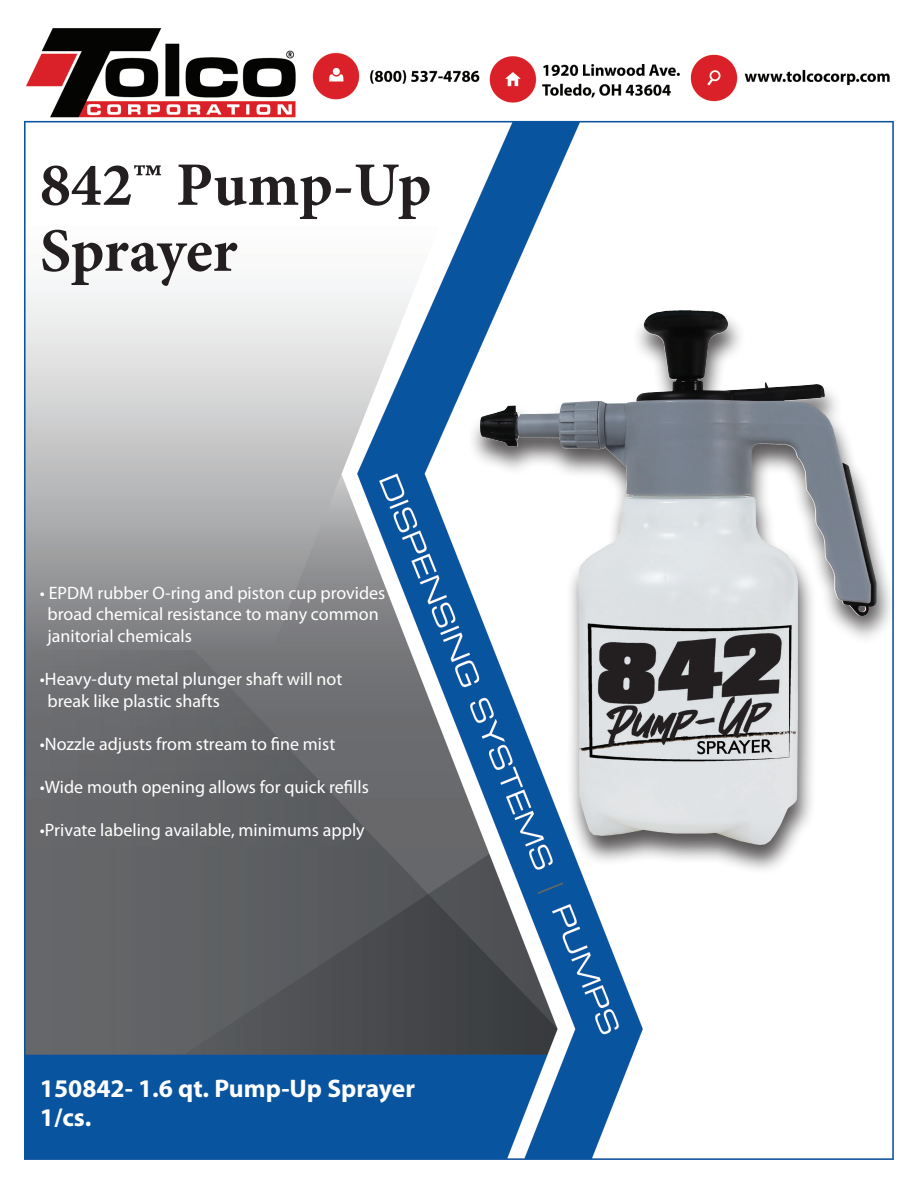
<style>
.page{position:relative;width:918px;height:1188px;background:#fff}
.page>*{position:absolute;margin:0;border:0;box-sizing:border-box;transform-origin:0 0}
.t1{font:700 61.8px/66px "Minion Pro";letter-spacing:-.005em;color:#231f20}
.t2{font:700 25.5px "Myriad Pro";color:#fff}
.t3{font:18px "Myriad Pro";color:#fff}
</style>
<div class="page">
<img style="left:24px;top:28px;width:870px;height:1131px">
<div style="left:467px;top:308px;width:429px;height:567px;background:#231f20;opacity:.75"></div>
<img style="left:639px;top:310px;width:39px;height:85px">
<p class="t1" style="left:40px;top:151px;width:393px">842™ Pump-Up<br>Sprayer</p>
<p class="t3" style="left:40px;top:581px;width:347px">• EPDM rubber O-ring and piston cup provides</p>
<p class="t3" style="left:48px;top:603px;width:333px">broad chemical resistance to many common</p>
<p class="t3" style="left:48px;top:625px;width:146px">janitorial chemicals</p>
<p class="t3" style="left:40px;top:668px;width:304px">•Heavy-duty metal plunger shaft will not</p>
<p class="t3" style="left:48px;top:689px;width:174px">break like plastic shafts</p>
<p class="t3" style="left:40px;top:733px;width:297px">•Nozzle adjusts from stream to fine mist</p>
<p class="t3" style="left:40px;top:776px;width:330px">•Wide mouth opening allows for quick refills</p>
<p class="t3" style="left:40px;top:819px;width:326px">•Private labeling available, minimums apply</p>
<p class="t2" style="left:40px;top:1072px;width:377px">150842- 1.6 qt. Pump-Up Sprayer</p>
<p class="t2" style="left:40px;top:1100px;width:53px">1/cs.</p>
</div>
